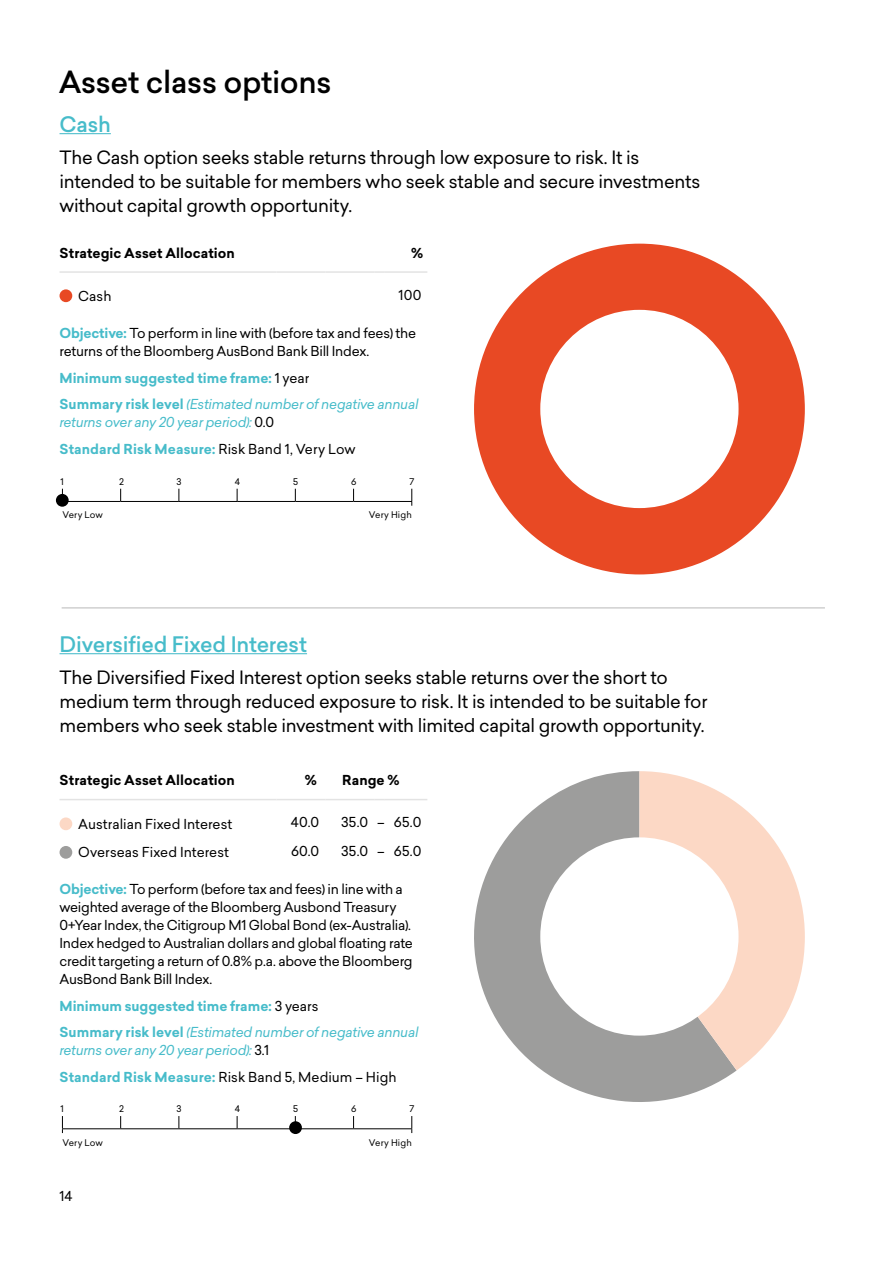
<style>
.page{position:relative;width:893px;height:1263px;background:#fff}
.page>*{position:absolute;margin:0;border:0;box-sizing:border-box;transform-origin:0 0}
.t1{font:500 30px "Sailec";letter-spacing:-.01em;color:#000}
.t2{font:500 21px "Sailec";letter-spacing:-.01em;color:#47bcca}
.t3{font:18px/24px "Sailec";letter-spacing:-.015em;color:#000}
._4__Body_copy{font:13.5px/18px "Sailec";letter-spacing:-.02em;color:#000}
.t4{font:italic 13.5px/18px "Sailec";letter-spacing:-.02em;color:#47bcca}
.t5{font:700 13.5px "Sailec";color:#47bcca}
._4__Body_copy-2{font:13.5px "Sailec";color:#000}
.Investment_Option{font:700 13.5px "Sailec";letter-spacing:.005em;color:#000}
._4__Body_copy-3{font:13.5px "Sailec";letter-spacing:.005em;color:#000}
._11__T_C_s___Company{font:9px "Sailec";letter-spacing:.015em;color:#000}
.s1{font-weight:700;color:#47bcca}
.s2{font-weight:400;color:#000}
.s3{font-weight:700;font-style:normal}
.s4{font-style:normal;color:#000}
</style>
<div class="page">
<hr style="left:60px;top:271px;width:216px;height:2px;background:#e3e3e3">
<hr style="left:276px;top:271px;width:49px;height:2px;background:#e3e3e3">
<hr style="left:325px;top:271px;width:49px;height:2px;background:#e3e3e3">
<svg style="left:374px;top:271px;width:11px;height:2px"></svg>
<hr style="left:385px;top:271px;width:42px;height:2px;background:#e3e3e3">
<div style="left:60px;top:289px;width:12px;height:13px;background:#e84924;border-radius:50%"></div>
<hr style="left:60px;top:799px;width:216px;height:1px;background:#e3e3e3">
<hr style="left:276px;top:799px;width:49px;height:1px;background:#e3e3e3">
<hr style="left:325px;top:799px;width:49px;height:1px;background:#e3e3e3">
<hr style="left:385px;top:799px;width:42px;height:1px;background:#e3e3e3">
<div style="left:60px;top:817px;width:12px;height:13px;background:#fcd8c5;border-radius:50%"></div>
<div style="left:60px;top:846px;width:12px;height:13px;background:#9d9d9c;border-radius:50%"></div>
<hr style="left:60px;top:133px;width:51px;height:1px;background:#47bcca">
<hr style="left:60px;top:653px;width:247px;height:1px;background:#47bcca">
<div style="left:474px;top:244px;width:331px;height:330px;background:#e84924;border-radius:165px"></div>
<div style="left:540px;top:310px;width:198px;height:198px;background:#fff;border-radius:50%"></div>
<svg style="left:474px;top:771px;width:263px;height:331px;fill:#9d9d9c"></svg>
<svg style="left:639px;top:771px;width:166px;height:299px;fill:#fcd8c5"></svg>
<div style="left:540px;top:837px;width:198px;height:199px;background:#fff;border-radius:50%"></div>
<hr style="left:62px;top:607px;width:763px;height:2px;background:#d0d0d0">
<svg style="left:120px;top:1116px;width:1px;height:12px"></svg>
<svg style="left:179px;top:1116px;width:1px;height:12px"></svg>
<svg style="left:237px;top:1116px;width:1px;height:12px"></svg>
<svg style="left:353px;top:1116px;width:1px;height:12px"></svg>
<hr style="left:62px;top:1128px;width:59px;height:1px;background:#000">
<hr style="left:121px;top:1128px;width:58px;height:1px;background:#000">
<hr style="left:179px;top:1128px;width:58px;height:1px;background:#000">
<hr style="left:237px;top:1128px;width:58px;height:1px;background:#000">
<hr style="left:295px;top:1128px;width:59px;height:1px;background:#000">
<hr style="left:354px;top:1128px;width:58px;height:1px;background:#000">
<svg style="left:62px;top:1116px;width:1px;height:17px"></svg>
<svg style="left:411px;top:1116px;width:1px;height:17px"></svg>
<div style="left:289px;top:1121px;width:13px;height:13px;background:#000;border-radius:50%"></div>
<svg style="left:120px;top:489px;width:1px;height:12px"></svg>
<svg style="left:179px;top:489px;width:1px;height:12px"></svg>
<svg style="left:237px;top:489px;width:1px;height:12px"></svg>
<svg style="left:295px;top:489px;width:1px;height:12px"></svg>
<svg style="left:353px;top:489px;width:1px;height:12px"></svg>
<hr style="left:62px;top:501px;width:59px;height:1px;background:#000">
<hr style="left:121px;top:501px;width:58px;height:1px;background:#000">
<hr style="left:179px;top:501px;width:58px;height:1px;background:#000">
<hr style="left:237px;top:501px;width:58px;height:1px;background:#000">
<hr style="left:295px;top:501px;width:59px;height:1px;background:#000">
<hr style="left:354px;top:501px;width:58px;height:1px;background:#000">
<svg style="left:411px;top:489px;width:1px;height:17px"></svg>
<div style="left:56px;top:494px;width:13px;height:13px;background:#000;border-radius:50%"></div>
<p class="t1" style="left:59px;top:60px;width:274px">Asset class options</p>
<p class="t2" style="left:60px;top:109px;width:53px">Cash</p>
<p class="t3" style="left:60px;top:145px;width:642px">The Cash option seeks stable returns through low exposure to risk. It is intended to be suitable for members who seek stable and secure investments without capital growth opportunity.</p>
<p class="Investment_Option" style="left:60px;top:243px;width:177px">Strategic Asset Allocation</p>
<p class="Investment_Option" style="left:411px;top:243px;width:14px">%</p>
<p class="_4__Body_copy" style="left:78px;top:287px;width:35px">Cash</p>
<p class="_4__Body_copy" style="left:399px;top:286px;width:24px">100</p>
<p class="_4__Body_copy" style="left:60px;top:324px;width:358px"><span class="s1">Objective:</span> To perform in line with (before tax and fees) the returns of the Bloomberg AusBond Bank Bill Index.</p>
<p class="t5" style="left:60px;top:368px;width:251px">Minimum suggested time frame: <span class="s2">1 year</span></p>
<p class="t4" style="left:60px;top:395px;width:361px"><span class="s3">Summary risk level</span> (Estimated number of negative annual returns over any 20 year period): <span class="s4">0.0</span></p>
<p class="t5" style="left:60px;top:439px;width:298px">Standard Risk Measure: <span class="s2">Risk Band 1, Very Low</span></p>
<p class="_11__T_C_s___Company" style="left:61px;top:475px;width:5px">1</p>
<p class="_11__T_C_s___Company" style="left:119px;top:475px;width:6px">2</p>
<p class="_11__T_C_s___Company" style="left:176px;top:475px;width:7px">3</p>
<p class="_11__T_C_s___Company" style="left:235px;top:475px;width:7px">4</p>
<p class="_11__T_C_s___Company" style="left:293px;top:475px;width:7px">5</p>
<p class="_11__T_C_s___Company" style="left:351px;top:475px;width:7px">6</p>
<p class="_11__T_C_s___Company" style="left:410px;top:475px;width:6px">7</p>
<p class="_11__T_C_s___Company" style="left:62px;top:509px;width:42px">Very Low</p>
<p class="_11__T_C_s___Company" style="left:369px;top:509px;width:44px">Very High</p>
<p class="t2" style="left:60px;top:629px;width:249px">Diversified Fixed Interest</p>
<p class="t3" style="left:60px;top:665px;width:649px">The Diversified Fixed Interest option seeks stable returns over the short to medium term through reduced exposure to risk. It is intended to be suitable for members who seek stable investment with limited capital growth opportunity.</p>
<p class="Investment_Option" style="left:60px;top:771px;width:177px">Strategic Asset Allocation</p>
<p class="Investment_Option" style="left:305px;top:771px;width:14px">%</p>
<p class="Investment_Option" style="left:342px;top:771px;width:59px">Range %</p>
<p class="_4__Body_copy-2" style="left:78px;top:814px;width:156px">Australian Fixed Interest</p>
<p class="_4__Body_copy" style="left:291px;top:813px;width:30px">40.0</p>
<p class="_4__Body_copy" style="left:341px;top:813px;width:29px">35.0</p>
<p class="_4__Body_copy" style="left:377px;top:813px;width:9px">–</p>
<p class="_4__Body_copy" style="left:394px;top:813px;width:29px">65.0</p>
<p class="_4__Body_copy-3" style="left:78px;top:843px;width:152px">Overseas Fixed Interest</p>
<p class="_4__Body_copy" style="left:291px;top:842px;width:30px">60.0</p>
<p class="_4__Body_copy" style="left:341px;top:842px;width:29px">35.0</p>
<p class="_4__Body_copy" style="left:377px;top:842px;width:9px">–</p>
<p class="_4__Body_copy" style="left:394px;top:842px;width:29px">65.0</p>
<p class="_4__Body_copy" style="left:60px;top:880px;width:355px"><span class="s1">Objective:</span> To perform (before tax and fees) in line with a weighted average of the Bloomberg Ausbond Treasury 0+Year Index, the Citigroup M1 Global Bond (ex-Australia).<br>Index hedged to Australian dollars and global floating rate credit targeting a return of 0.8% p.a. above the Bloomberg AusBond Bank Bill Index.</p>
<p class="t5" style="left:60px;top:996px;width:261px">Minimum suggested time frame: <span class="s2">3 years</span></p>
<p class="t4" style="left:60px;top:1023px;width:361px"><span class="s3">Summary risk level</span> (Estimated number of negative annual returns over any 20 year period): <span class="s4">3.1</span></p>
<p class="_4__Body_copy-2" style="left:60px;top:1067px;width:339px"><span class="s1">Standard Risk Measure:</span> Risk Band 5, Medium – High</p>
<p class="_11__T_C_s___Company" style="left:61px;top:1103px;width:5px">1</p>
<p class="_11__T_C_s___Company" style="left:119px;top:1103px;width:6px">2</p>
<p class="_11__T_C_s___Company" style="left:176px;top:1103px;width:7px">3</p>
<p class="_11__T_C_s___Company" style="left:235px;top:1103px;width:7px">4</p>
<p class="_11__T_C_s___Company" style="left:293px;top:1103px;width:7px">5</p>
<p class="_11__T_C_s___Company" style="left:351px;top:1103px;width:7px">6</p>
<p class="_11__T_C_s___Company" style="left:410px;top:1103px;width:6px">7</p>
<p class="_11__T_C_s___Company" style="left:62px;top:1136px;width:42px">Very Low</p>
<p class="_11__T_C_s___Company" style="left:369px;top:1136px;width:44px">Very High</p>
<p class="_4__Body_copy" style="left:60px;top:1187px;width:15px">14</p>
</div>
